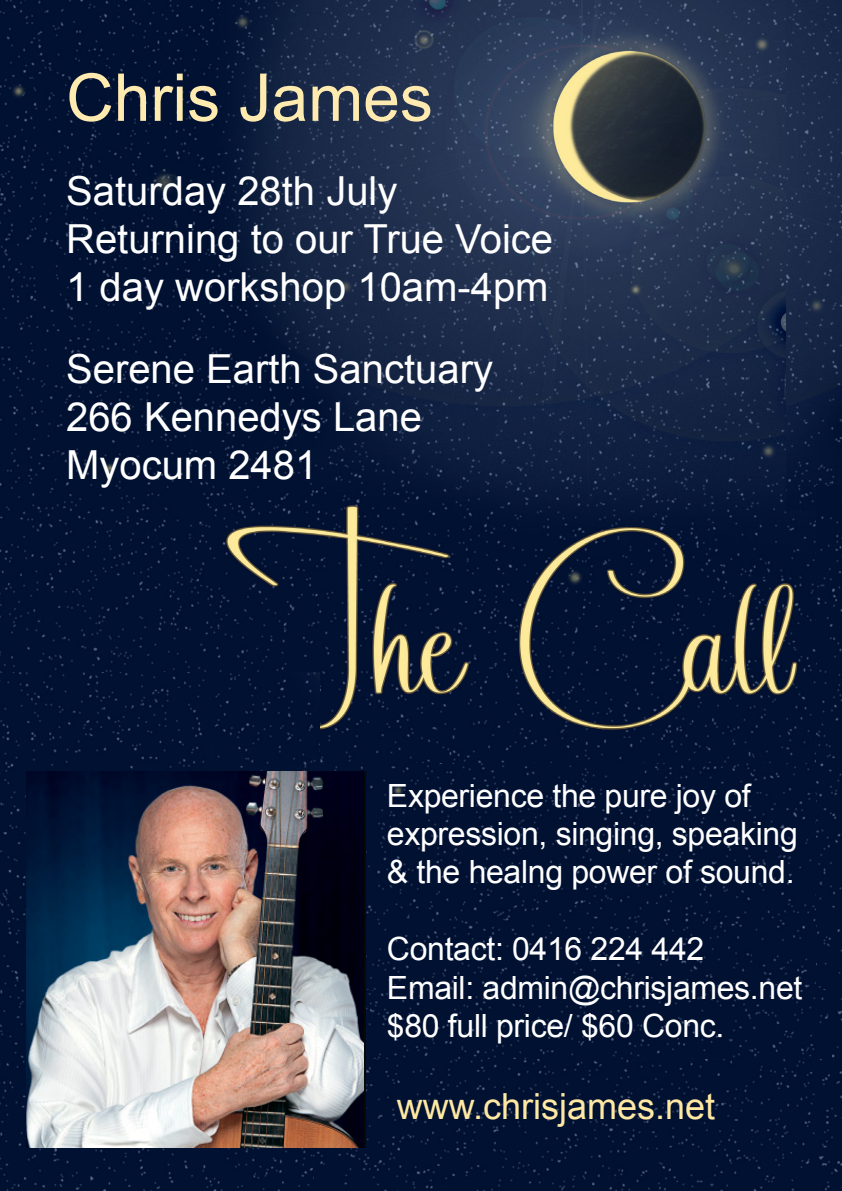
<style>
.page{position:relative;width:842px;height:1191px;background:#fff}
.page>*{position:absolute;margin:0;border:0;box-sizing:border-box;transform-origin:0 0}
.t1{font:66px "Arial";color:#ffebaf}
.t2{font:40px/48px "Arial";color:#fff}
.t3{font:36px "Arial";color:#ffe8a2}
.t4{font:32px/38.4px "Arial";letter-spacing:-.01em;color:#fff}
</style>
<div class="page">
<div style="left:319px;top:763px;width:497px;height:210px;background:#011132"></div>
<div style="left:365px;top:973px;width:451px;height:12px;background:#011132"></div>
<img style="left:0;top:0;width:816px;height:763px">
<img style="left:786px;top:0;width:56px;height:510px">
<div style="left:816px;top:486px;width:26px;height:499px;background:#011132"></div>
<div style="left:0;top:672px;width:319px;height:519px;background:#011132"></div>
<div style="left:314px;top:985px;width:528px;height:206px;background:#011132"></div>
<div style="left:365px;top:990px;width:477px;height:68px;background:#011132"></div>
<img style="left:27px;top:771px;width:336px;height:376px">
<h1 class="t1" style="left:66px;top:54px;width:368px">Chris James</h1>
<p class="t2" style="left:66px;top:167px;width:488px">Saturday 28th July<br>Returning to our True Voice<br>1 day workshop 10am-4pm</p>
<p class="t2" style="left:66px;top:345px;width:428px">Serene Earth Sanctuary<br>266 Kennedys Lane<br>Myocum 2481</p>
<p class="t4" style="left:387px;top:776px;width:412px">Experience the pure joy of expression, singing, speaking &amp; the healng power of sound.</p>
<p class="t4" style="left:387px;top:930px;width:417px">Contact: 0416 224 442<br>Email: admin@chrisjames.net $80 full price/ $60 Conc.</p>
<p class="t3" style="left:397px;top:1082px;width:320px">www.chrisjames.net</p>
</div>
